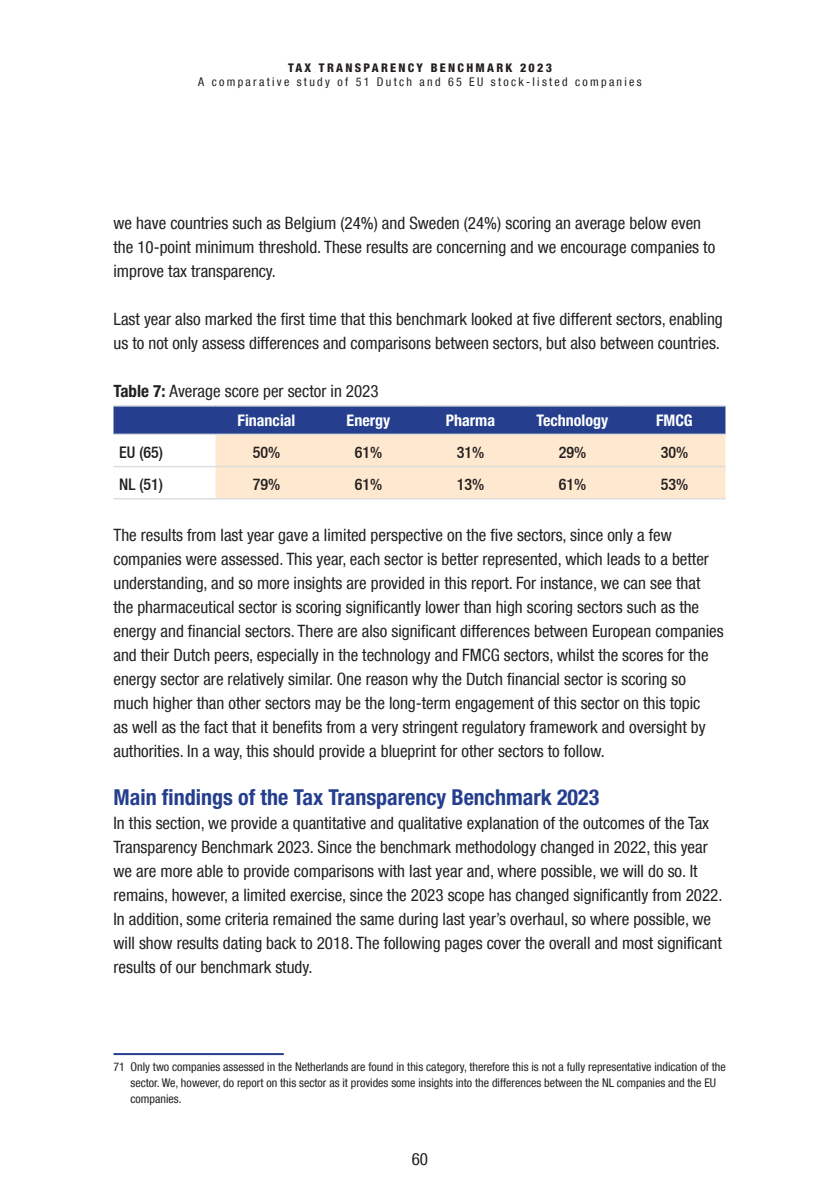
<style>
.page{position:relative;width:840px;height:1191px;background:#fff}
.page>*{position:absolute;margin:0;border:0;box-sizing:border-box;transform-origin:0 0}
.Kop_2{font:700 condensed 22px "Helvetica Neue LT Std";color:#253f8e}
.Body{font:condensed 17px/24px "Helvetica Neue LT Com";color:#231f20}
.Figuur{font:condensed 17px "Helvetica Neue LT Com";color:#231f20}
.Tabel{font:500 condensed 16px "Helvetica Neue LT";color:#231f20}
.Tabel_Kop{font:700 condensed 16px "Helvetica Neue LT Std";color:#fff}
.Voetnoot{font:condensed 12px/16px "Helvetica Neue LT Com";color:#231f20}
.Voetnoot-2{font:condensed 12px "Helvetica Neue LT Com";letter-spacing:.19em;color:#231f20}
.t1{font:800 condensed 12px "Helvetica Neue LT Std";letter-spacing:.19em;color:#231f20}
.s1{font-family:"Helvetica Neue LT Std";font-weight:700}
</style>
<div class="page">
<svg style="left:113px;top:406px;width:612px;height:92px;background:#bdb8c1"></svg>
<hr style="left:113px;top:466px;width:102px;height:1px;background:#dcdddf">
<hr style="left:215px;top:466px;width:102px;height:1px;background:#dcdddf">
<hr style="left:317px;top:466px;width:102px;height:1px;background:#dcdddf">
<hr style="left:419px;top:466px;width:102px;height:1px;background:#dcdddf">
<hr style="left:521px;top:466px;width:102px;height:1px;background:#dcdddf">
<hr style="left:623px;top:466px;width:102px;height:1px;background:#dcdddf">
<hr style="left:113px;top:405px;width:102px;height:1px;background:#dcdddf">
<hr style="left:215px;top:405px;width:102px;height:1px;background:#dcdddf">
<hr style="left:317px;top:405px;width:102px;height:1px;background:#dcdddf">
<hr style="left:419px;top:405px;width:102px;height:1px;background:#dcdddf">
<hr style="left:521px;top:405px;width:102px;height:1px;background:#dcdddf">
<hr style="left:623px;top:405px;width:102px;height:1px;background:#dcdddf">
<hr style="left:113px;top:433px;width:102px;height:2px;background:#dcdddf">
<hr style="left:215px;top:433px;width:102px;height:2px;background:#dcdddf">
<hr style="left:317px;top:433px;width:102px;height:2px;background:#dcdddf">
<hr style="left:419px;top:433px;width:102px;height:2px;background:#dcdddf">
<hr style="left:521px;top:433px;width:102px;height:2px;background:#dcdddf">
<hr style="left:623px;top:433px;width:102px;height:2px;background:#dcdddf">
<hr style="left:113px;top:498px;width:102px;height:1px;background:#dcdddf">
<hr style="left:215px;top:498px;width:102px;height:1px;background:#dcdddf">
<hr style="left:317px;top:498px;width:102px;height:1px;background:#dcdddf">
<hr style="left:419px;top:498px;width:102px;height:1px;background:#dcdddf">
<hr style="left:521px;top:498px;width:102px;height:1px;background:#dcdddf">
<hr style="left:623px;top:498px;width:102px;height:1px;background:#dcdddf">
<hr style="left:113px;top:1053px;width:170px;height:2px;background:#253f8e">
<p class="t1" style="left:288px;top:60px;width:265px">TAX TRANSPARENCY BENCHMARK 2023</p>
<p class="Voetnoot-2" style="left:198px;top:75px;width:444px">A comparative study of 51 Dutch and 65 EU stock-listed companies</p>
<p class="Body" style="left:113px;top:211px;width:603px">we have countries such as Belgium (24%) and Sweden (24%) scoring an average below even the 10-point minimum threshold. These results are concerning and we encourage companies to improve tax transparency.</p>
<p class="Body" style="left:113px;top:307px;width:610px">Last year also marked the first time that this benchmark looked at five different sectors, enabling us to not only assess differences and comparisons between sectors, but also between countries.</p>
<p class="Figuur" style="left:113px;top:381px;width:266px"><span class="s1">Table 7:</span> Average score per sector in 2023</p>
<p class="Tabel_Kop" style="left:237px;top:410px;width:59px">Financial</p>
<p class="Tabel_Kop" style="left:346px;top:410px;width:45px">Energy</p>
<p class="Tabel_Kop" style="left:445px;top:410px;width:51px">Pharma</p>
<p class="Tabel_Kop" style="left:536px;top:410px;width:73px">Technology</p>
<p class="Tabel_Kop" style="left:655px;top:410px;width:38px">FMCG</p>
<p class="Tabel" style="left:119px;top:443px;width:45px">EU (65)</p>
<p class="Tabel" style="left:252px;top:443px;width:29px">50%</p>
<p class="Tabel" style="left:354px;top:443px;width:29px">61%</p>
<p class="Tabel" style="left:456px;top:443px;width:29px">31%</p>
<p class="Tabel" style="left:558px;top:443px;width:29px">29%</p>
<p class="Tabel" style="left:660px;top:443px;width:29px">30%</p>
<p class="Tabel" style="left:119px;top:475px;width:45px">NL (51)</p>
<p class="Tabel" style="left:252px;top:475px;width:29px">79%</p>
<p class="Tabel" style="left:354px;top:475px;width:29px">61%</p>
<p class="Tabel" style="left:456px;top:475px;width:29px">13%</p>
<p class="Tabel" style="left:558px;top:475px;width:29px">61%</p>
<p class="Tabel" style="left:660px;top:475px;width:29px">53%</p>
<p class="Body" style="left:113px;top:523px;width:611px">The results from last year gave a limited perspective on the five sectors, since only a few companies were assessed. This year, each sector is better represented, which leads to a better understanding, and so more insights are provided in this report. For instance, we can see that the pharmaceutical sector is scoring significantly lower than high scoring sectors such as the energy and financial sectors. There are also significant differences between European companies and their Dutch peers, especially in the technology and FMCG sectors, whilst the scores for the energy sector are relatively similar. One reason why the Dutch financial sector is scoring so much higher than other sectors may be the long-term engagement of this sector on this topic<br>as well as the fact that it benefits from a very stringent regulatory framework and oversight by authorities. In a way, this should provide a blueprint for other sectors to follow.</p>
<p class="Kop_2" style="left:113px;top:784px;width:487px">Main findings of the Tax Transparency Benchmark 2023</p>
<p class="Body" style="left:113px;top:811px;width:610px">In this section, we provide a quantitative and qualitative explanation of the outcomes of the Tax Transparency Benchmark 2023. Since the benchmark methodology changed in 2022, this year we are more able to provide comparisons with last year and, where possible, we will do so. It remains, however, a limited exercise, since the 2023 scope has changed significantly from 2022.<br>In addition, some criteria remained the same during last year’s overhaul, so where possible, we will show results dating back to 2018. The following pages cover the overall and most significant results of our benchmark study.</p>
<p class="Voetnoot" style="left:130px;top:1058px;width:596px;text-indent:-17px">71 Only two companies assessed in the Netherlands are found in this category, therefore this is not a fully representative indication of the sector. We, however, do report on this sector as it provides some insights into the differences between the NL companies and the EU companies.</p>
<p class="Body" style="left:411px;top:1147px;width:18px">60</p>
</div>
